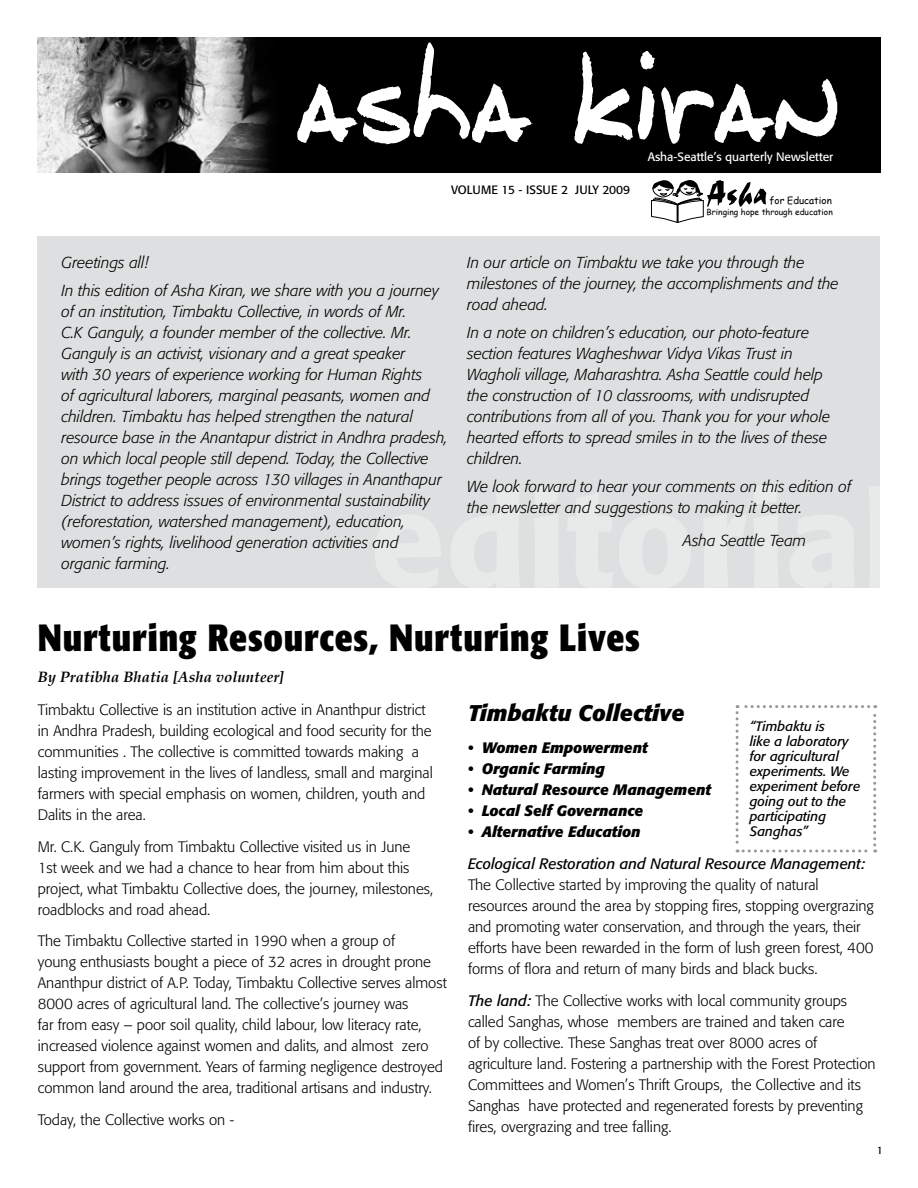
<style>
.page{position:relative;width:918px;height:1188px;background:#fff}
.page>*{position:absolute;margin:0;border:0;box-sizing:border-box;transform-origin:0 0}
.t1{font:700 condensed 37.5px "Formata";letter-spacing:.02em;color:#000}
.t2{font:italic 700 22.5px "Formata";color:#000}
.t3{font:italic 300 15.75px/21px "Formata";color:#000}
.t4{font:300 15px/21px "Formata";color:#000}
.t5{font:italic 700 15px "Formata";color:#000}
.t6{font:italic 15px "Formata";color:#000}
.t7{font:italic 700 15px "Palatino";color:#000}
.t8{font:italic 13.5px/15px "Formata";color:#000}
.t9{font:12px "Formata";color:#fff}
.t10{font:12px "Formata";color:#000}
.t11{font:10.5px "Formata";color:#000}
.t12{font:9.75px "Comic Sans MS";color:#000}
.t13{font:8.4px "Comic Sans MS";color:#000}
.s1{font-weight:400;font-style:italic}
</style>
<div class="page">
<img style="left:38px;top:38px;width:842px;height:135px">
<svg style="left:297px;top:42px;width:540px;height:102px;fill:#000"></svg>
<svg style="left:651px;top:180px;width:115px;height:43px"></svg>
<div style="left:38px;top:236px;width:842px;height:352px;background:#dedfe0"></div>
<svg style="left:736px;top:705px;width:140px;height:147px"></svg>
<p class="t10" style="left:451px;top:183px;width:181px">VOLUME 15 - ISSUE 2 JULY 2009</p>
<p class="t9" style="left:648px;top:150px;width:187px">Asha-Seattle’s quarterly Newsletter</p>
<p class="t12" style="left:770px;top:193px;width:64px">for Education</p>
<p class="t13" style="left:707px;top:206px;width:128px">Bringing hope through education</p>
<p class="t3" style="left:62px;top:249px;width:379px;line-height:27.8px">Greetings all!<br>In this edition of Asha Kiran, we share with you a journey</p>
<p class="t3" style="left:62px;top:301px;width:388px">of an institution, Timbaktu Collective, in words of Mr.<br>C.K Ganguly, a founder member of the collective. Mr.<br>Ganguly is an activist, visionary and a great speaker<br>with 30 years of experience working for Human Rights<br>of agricultural laborers, marginal peasants, women and children. Timbaktu has helped strengthen the natural resource base in the Anantapur district in Andhra pradesh, on which local people still depend. Today, the Collective brings together people across 130 villages in Ananthapur District to address issues of environmental sustainability (reforestation, watershed management), education, women’s rights, livelihood generation activities and organic farming.</p>
<p class="t3" style="left:467px;top:252px;width:373px">In our article on Timbaktu we take you through the milestones of the journey, the accomplishments and the road ahead.</p>
<p class="t3" style="left:467px;top:322px;width:365px">In a note on children’s education, our photo-feature section features Wagheshwar Vidya Vikas Trust in Wagholi village, Maharashtra. Asha Seattle could help the construction of 10 classrooms, with undisrupted contributions from all of you. Thank you for your whole hearted efforts to spread smiles in to the lives of these children.</p>
<p class="t3" style="left:467px;top:476px;width:386px">We look forward to hear your comments on this edition of the newsletter and suggestions to making it better.</p>
<p class="t3" style="left:683px;top:530px;width:125px">Asha Seattle Team</p>
<h1 class="t1" style="left:38px;top:614px;width:604px">Nurturing Resources, Nurturing Lives</h1>
<p class="t7" style="left:38px;top:668px;width:248px">By Pratibha Bhatia [Asha volunteer]</p>
<p class="t4" style="left:38px;top:699px;width:397px">Timbaktu Collective is an institution active in Ananthpur district in Andhra Pradesh, building ecological and food security for the communities . The collective is committed towards making a lasting improvement in the lives of landless, small and marginal farmers with special emphasis on women, children, youth and Dalits in the area.</p>
<p class="t4" style="left:38px;top:836px;width:397px">Mr. C.K. Ganguly from Timbaktu Collective visited us in June<br>1st week and we had a chance to hear from him about this project, what Timbaktu Collective does, the journey, milestones, roadblocks and road ahead.</p>
<p class="t4" style="left:38px;top:931px;width:410px">The Timbaktu Collective started in 1990 when a group of<br>young enthusiasts bought a piece of 32 acres in drought prone Ananthpur district of A.P. Today, Timbaktu Collective serves almost 8000 acres of agricultural land. The collective’s journey was<br>far from easy – poor soil quality, child labour, low literacy rate, increased violence against women and dalits, and almost zero support from government. Years of farming negligence destroyed common land around the area, traditional artisans and industry.</p>
<p class="t4" style="left:38px;top:1109px;width:198px">Today, the Collective works on -</p>
<h2 class="t2" style="left:468px;top:699px;width:218px">Timbaktu Collective</h2>
<p class="t5" style="left:468px;top:739px;width:181px">• Women Empowerment</p>
<p class="t5" style="left:468px;top:760px;width:138px">• Organic Farming</p>
<p class="t5" style="left:468px;top:781px;width:245px">• Natural Resource Management</p>
<p class="t5" style="left:468px;top:802px;width:177px">• Local Self Governance</p>
<p class="t5" style="left:468px;top:823px;width:174px">• Alternative Education</p>
<p class="t6" style="left:468px;top:855px;width:399px">Ecological Restoration and Natural Resource Management:</p>
<p class="t4" style="left:468px;top:874px;width:407px">The Collective started by improving the quality of natural resources around the area by stopping fires, stopping overgrazing and promoting water conservation, and through the years, their efforts have been rewarded in the form of lush green forest, 400 forms of flora and return of many birds and black bucks.</p>
<p class="t4" style="left:468px;top:990px;width:409px"><span class="s1">The land:</span> The Collective works with local community groups called Sanghas, whose members are trained and taken care<br>of by collective. These Sanghas treat over 8000 acres of agriculture land. Fostering a partnership with the Forest Protection Committees and Women’s Thrift Groups, the Collective and its Sanghas have protected and regenerated forests by preventing fires, overgrazing and tree falling.</p>
<p class="t8" style="left:750px;top:719px;width:112px">“Timbaktu is<br>like a laboratory for agricultural experiments. We experiment before going out to the participating<br>Sanghas”</p>
<p class="t11" style="left:877px;top:1144px;width:8px">1</p>
</div>
